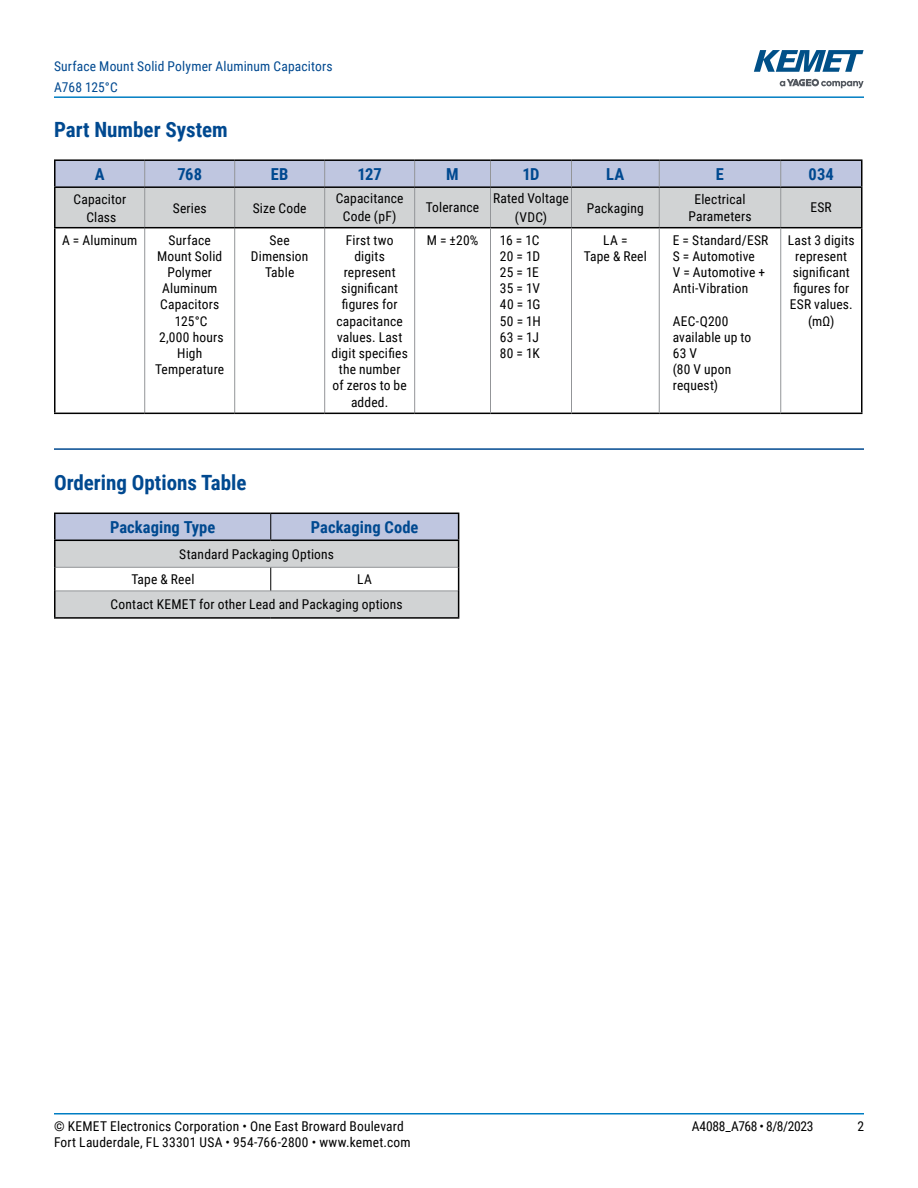
<style>
.page{position:relative;width:918px;height:1188px;background:#fff}
.page>*{position:absolute;margin:0;border:0;box-sizing:border-box;transform-origin:0 0}
.t1{font:700 21px "Roboto Condensed";color:#004990}
.t2{font:700 16.5px "Roboto Condensed";letter-spacing:.005em;color:#004990}
.t3{font:13.5px/16.2px "Roboto Condensed";letter-spacing:.015em;color:#000;text-align:center}
.t4{font:13.5px/21px "Roboto Condensed";letter-spacing:.015em;color:#004990}
.t5{font:13.5px/16.2px "Roboto Condensed";letter-spacing:-.025em;color:#000}
.t6{font:13.5px "Roboto Condensed";letter-spacing:-.02em;color:#000}
</style>
<div class="page">
<hr style="left:54px;top:1113px;width:810px;height:2px;background:#007dc3">
<hr style="left:54px;top:96px;width:810px;height:2px;background:#007dc3">
<svg style="left:780px;top:79px;width:84px;height:9px"></svg>
<svg style="left:754px;top:50px;width:110px;height:22px"></svg>
<hr style="left:54px;top:448px;width:810px;height:2px;background:#004990">
<hr style="left:144px;top:228px;width:1px;height:185px;background:#939598">
<hr style="left:234px;top:228px;width:1px;height:185px;background:#939598">
<hr style="left:54px;top:188px;width:2px;height:39px;background:#000">
<hr style="left:54px;top:159px;width:91px;height:2px;background:#000">
<hr style="left:54px;top:161px;width:2px;height:25px;background:#000">
<hr style="left:145px;top:159px;width:90px;height:2px;background:#000">
<hr style="left:235px;top:159px;width:90px;height:2px;background:#000">
<hr style="left:325px;top:159px;width:90px;height:2px;background:#000">
<hr style="left:415px;top:159px;width:75px;height:2px;background:#000">
<hr style="left:490px;top:159px;width:82px;height:2px;background:#000">
<hr style="left:572px;top:159px;width:87px;height:2px;background:#000">
<hr style="left:659px;top:159px;width:122px;height:2px;background:#000">
<hr style="left:781px;top:159px;width:81px;height:2px;background:#000">
<hr style="left:54px;top:186px;width:91px;height:2px;background:#000">
<svg style="left:55px;top:160px;width:807px;height:67px"></svg>
<hr style="left:324px;top:228px;width:1px;height:185px;background:#939598">
<hr style="left:572px;top:227px;width:87px;height:1px;background:#000">
<hr style="left:659px;top:227px;width:122px;height:1px;background:#000">
<hr style="left:781px;top:227px;width:81px;height:1px;background:#000">
<hr style="left:861px;top:228px;width:1px;height:185px;background:#000">
<hr style="left:572px;top:413px;width:87px;height:1px;background:#000">
<hr style="left:659px;top:413px;width:122px;height:1px;background:#000">
<hr style="left:781px;top:413px;width:81px;height:1px;background:#000">
<hr style="left:659px;top:228px;width:1px;height:185px;background:#939598">
<hr style="left:780px;top:228px;width:1px;height:185px;background:#939598">
<hr style="left:414px;top:228px;width:1px;height:185px;background:#939598">
<hr style="left:54px;top:227px;width:91px;height:1px;background:#000">
<hr style="left:54px;top:228px;width:2px;height:185px;background:#000">
<hr style="left:145px;top:227px;width:90px;height:1px;background:#000">
<hr style="left:235px;top:227px;width:90px;height:1px;background:#000">
<hr style="left:325px;top:227px;width:90px;height:1px;background:#000">
<hr style="left:415px;top:227px;width:75px;height:1px;background:#000">
<hr style="left:54px;top:413px;width:91px;height:1px;background:#000">
<hr style="left:145px;top:413px;width:90px;height:1px;background:#000">
<hr style="left:235px;top:413px;width:90px;height:1px;background:#000">
<hr style="left:325px;top:413px;width:90px;height:1px;background:#000">
<hr style="left:415px;top:413px;width:75px;height:1px;background:#000">
<hr style="left:490px;top:227px;width:82px;height:1px;background:#000">
<hr style="left:490px;top:413px;width:82px;height:1px;background:#000">
<hr style="left:490px;top:228px;width:1px;height:185px;background:#939598">
<hr style="left:571px;top:228px;width:1px;height:185px;background:#939598">
<hr style="left:54px;top:540px;width:217px;height:1px;background:#000">
<hr style="left:54px;top:513px;width:217px;height:1px;background:#000">
<hr style="left:54px;top:514px;width:2px;height:26px;background:#000">
<hr style="left:54px;top:541px;width:2px;height:26px;background:#000">
<hr style="left:54px;top:567px;width:2px;height:24px;background:#000">
<hr style="left:54px;top:591px;width:2px;height:26px;background:#000">
<svg style="left:55px;top:513px;width:404px;height:104px"></svg>
<hr style="left:54px;top:617px;width:217px;height:2px;background:#000">
<hr style="left:271px;top:617px;width:188px;height:2px;background:#000">
<p class="t4" style="left:54px;top:55px;width:280px">Surface Mount Solid Polymer Aluminum Capacitors<br>A768 125°C</p>
<h1 class="t1" style="left:54px;top:115px;width:175px">Part Number System</h1>
<p class="t2" style="left:95px;top:162px;width:11px">A</p>
<p class="t2" style="left:177px;top:162px;width:26px">768</p>
<p class="t2" style="left:271px;top:162px;width:19px">EB</p>
<p class="t2" style="left:358px;top:162px;width:26px">127</p>
<p class="t2" style="left:446px;top:162px;width:14px">M</p>
<p class="t2" style="left:522px;top:162px;width:19px">1D</p>
<p class="t2" style="left:606px;top:162px;width:20px">LA</p>
<p class="t2" style="left:716px;top:162px;width:10px">E</p>
<p class="t2" style="left:809px;top:162px;width:27px">034</p>
<p class="t3" style="left:74px;top:189px;width:54px;line-height:18px">Capacitor<br>Class</p>
<p class="t3" style="left:173px;top:199px;width:35px">Series</p>
<p class="t3" style="left:253px;top:199px;width:55px">Size Code</p>
<p class="t3" style="left:336px;top:189px;width:69px;line-height:18px">Capacitance<br>Code (pF)</p>
<p class="t3" style="left:426px;top:199px;width:55px">Tolerance</p>
<p class="t3" style="left:493px;top:189px;width:77px;line-height:18px">Rated Voltage (VDC)</p>
<p class="t3" style="left:587px;top:199px;width:58px">Packaging</p>
<p class="t3" style="left:688px;top:189px;width:65px;line-height:18px">Electrical<br>Parameters</p>
<p class="t3" style="left:810px;top:199px;width:23px">ESR</p>
<p class="t3" style="left:62px;top:231px;width:77px">A = Aluminum</p>
<p class="t3" style="left:155px;top:231px;width:71px">Surface<br>Mount Solid<br>Polymer<br>Aluminum<br>Capacitors<br>125°C<br>2,000 hours<br>High<br>Temperature</p>
<p class="t3" style="left:251px;top:231px;width:59px">See<br>Dimension<br>Table</p>
<p class="t3" style="left:332px;top:231px;width:78px">First two digits represent significant figures for capacitance values. Last digit specifies the number<br>of zeros to be added.</p>
<p class="t3" style="left:427px;top:231px;width:53px">M = ±20%</p>
<p class="t5" style="left:500px;top:231px;width:42px">16 = 1C<br>20 = 1D<br>25 = 1E<br>35 = 1V<br>40 = 1G<br>50 = 1H<br>63 = 1J<br>80 = 1K</p>
<p class="t3" style="left:584px;top:231px;width:65px">LA =<br>Tape &amp; Reel</p>
<p class="t3" style="left:673px;top:231px;width:97px;text-align:left">E = Standard/ESR<br>S = Automotive<br>V = Automotive +<br>Anti-Vibration</p>
<p class="t3" style="left:788px;top:231px;width:68px">Last 3 digits represent significant figures for<br>ESR values. (mΩ)</p>
<p class="t3" style="left:673px;top:312px;width:80px;text-align:left">AEC-Q200 available up to<br>63 V<br>(80 V upon request)</p>
<h1 class="t1" style="left:54px;top:468px;width:194px">Ordering Options Table</h1>
<p class="t2" style="left:110px;top:516px;width:107px">Packaging Type</p>
<p class="t2" style="left:311px;top:516px;width:109px">Packaging Code</p>
<p class="t3" style="left:131px;top:541px;width:204px;line-height:25px;text-align:left;text-indent:48px">Standard Packaging Options<br>Tape &amp; Reel</p>
<p class="t3" style="left:111px;top:566px;width:294px;line-height:25px;text-align:left;text-indent:247px">LA<br>Contact KEMET for other Lead and Packaging options</p>
<p class="t3" style="left:54px;top:1117px;width:351px">© KEMET Electronics Corporation • One East Broward Boulevard</p>
<p class="t6" style="left:692px;top:1116px;width:123px">A4088_A768 • 8/8/2023</p>
<p class="t3" style="left:857px;top:1117px;width:8px">2</p>
<p class="t3" style="left:54px;top:1133px;width:358px">Fort Lauderdale, FL 33301 USA • 954-766-2800 • www.kemet.com</p>
</div>
